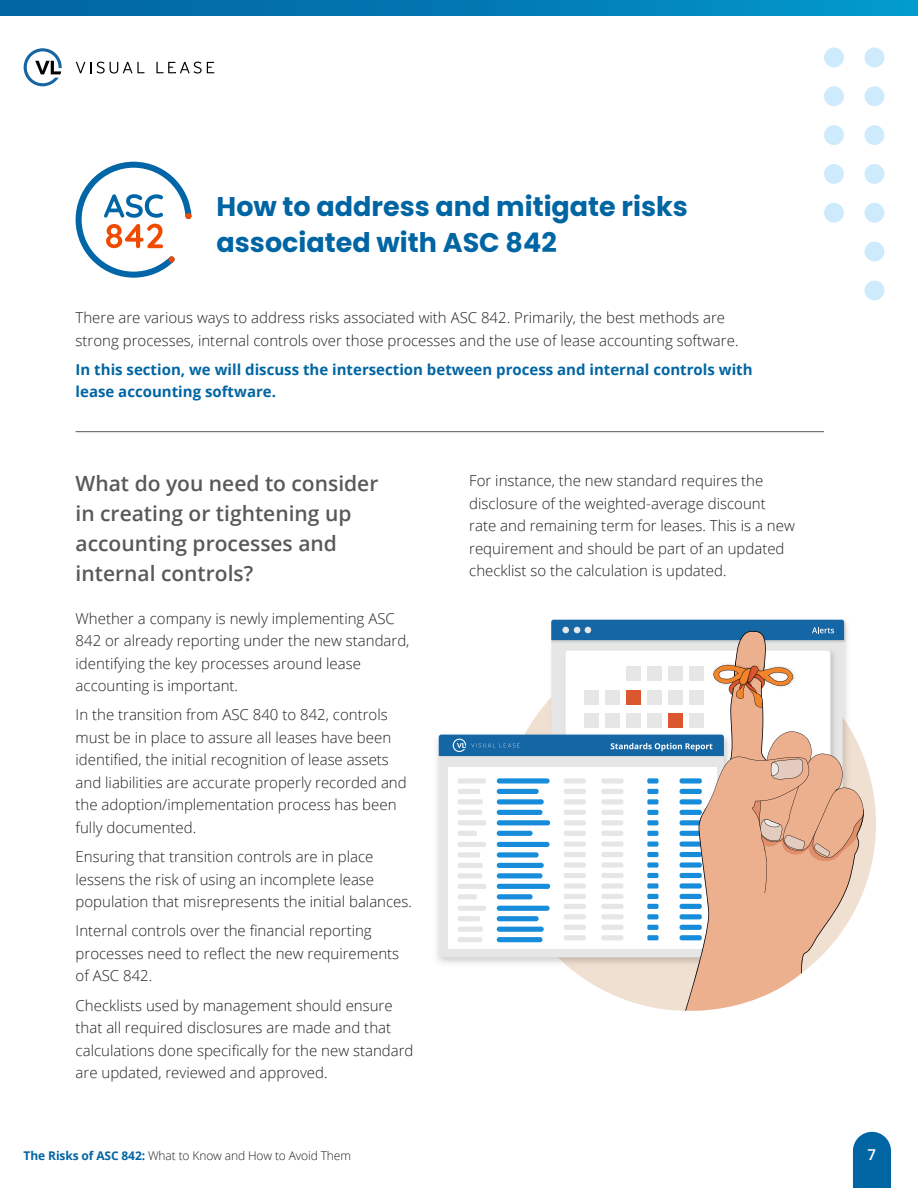
<style>
.page{position:relative;width:918px;height:1188px;background:#fff}
.page>*{position:absolute;margin:0;border:0;box-sizing:border-box;transform-origin:0 0}
.t1{font:700 27px/36px "Poppins";color:#0065a3}
.t2{font:600 21px/30px "Open Sans";color:#595959}
.t3{font:300 15px/22.5px "Open Sans";color:#231f20}
.t4{font:700 15px/22.5px "Open Sans";color:#0065a3}
.t5{font:600 15px "Open Sans";color:#fff}
.t6{font:300 12px "Open Sans";letter-spacing:-.01em;color:#231f20}
.s1{font-weight:700;color:#0065a3}
</style>
<div class="page">
<svg style="left:76px;top:62px;width:15px;height:11px"></svg>
<svg style="left:97px;top:62px;width:47px;height:12px"></svg>
<svg style="left:156px;top:62px;width:58px;height:12px"></svg>
<svg style="left:24px;top:48px;width:38px;height:38px"></svg>
<svg style="left:0;top:0;width:918px;height:15px;background:#017bb4"></svg>
<svg style="left:853px;top:1132px;width:38px;height:56px;background:#126fa9"></svg>
<hr style="left:76px;top:431px;width:748px;height:1px;background:#595959">
<div style="left:865px;top:280px;width:19px;height:20px;background:#ceeafd;border-radius:50%"></div>
<div style="left:865px;top:242px;width:19px;height:20px;background:#ceeafd;border-radius:50%"></div>
<div style="left:865px;top:203px;width:19px;height:20px;background:#ceeafd;border-radius:50%"></div>
<div style="left:865px;top:164px;width:19px;height:20px;background:#ceeafd;border-radius:50%"></div>
<div style="left:865px;top:125px;width:19px;height:20px;background:#ceeafd;border-radius:50%"></div>
<div style="left:865px;top:86px;width:19px;height:20px;background:#ceeafd;border-radius:50%"></div>
<div style="left:865px;top:48px;width:19px;height:19px;background:#ceeafd;border-radius:50%"></div>
<div style="left:824px;top:203px;width:20px;height:20px;background:#ceeafd;border-radius:50%"></div>
<div style="left:824px;top:164px;width:20px;height:20px;background:#ceeafd;border-radius:50%"></div>
<div style="left:824px;top:125px;width:20px;height:20px;background:#ceeafd;border-radius:50%"></div>
<div style="left:824px;top:86px;width:20px;height:20px;background:#ceeafd;border-radius:50%"></div>
<div style="left:824px;top:48px;width:20px;height:19px;background:#ceeafd;border-radius:50%"></div>
<svg style="left:76px;top:162px;width:116px;height:116px"></svg>
<div style="left:502px;top:637px;width:374px;height:374px;background:#f0e0d1;border-radius:50%"></div>
<img style="left:552px;top:619px;width:291px;height:1px">
<img style="left:436px;top:736px;width:66px;height:228px">
<div style="left:439px;top:737px;width:285px;height:220px;background:#e6e6e6;border-radius:3px"></div>
<div style="left:448px;top:767px;width:269px;height:182px;background:#fff"></div>
<div style="left:601px;top:894px;width:23px;height:5px;background:#e6e6e6;border-radius:2px"></div>
<div style="left:601px;top:935px;width:23px;height:5px;background:#e6e6e6;border-radius:2px"></div>
<div style="left:601px;top:904px;width:23px;height:5px;background:#e6e6e6;border-radius:2px"></div>
<div style="left:601px;top:914px;width:23px;height:5px;background:#e6e6e6;border-radius:2px"></div>
<div style="left:601px;top:925px;width:23px;height:5px;background:#e6e6e6;border-radius:2px"></div>
<div style="left:564px;top:894px;width:22px;height:5px;background:#e6e6e6;border-radius:2px"></div>
<div style="left:564px;top:935px;width:22px;height:5px;background:#e6e6e6;border-radius:2px"></div>
<div style="left:564px;top:904px;width:22px;height:5px;background:#e6e6e6;border-radius:2px"></div>
<div style="left:564px;top:914px;width:22px;height:5px;background:#e6e6e6;border-radius:2px"></div>
<div style="left:564px;top:925px;width:22px;height:5px;background:#e6e6e6;border-radius:2px"></div>
<div style="left:647px;top:894px;width:11px;height:5px;background:#178cdb;border-radius:2px"></div>
<div style="left:647px;top:935px;width:11px;height:5px;background:#178cdb;border-radius:2px"></div>
<div style="left:647px;top:904px;width:11px;height:5px;background:#178cdb;border-radius:2px"></div>
<div style="left:647px;top:914px;width:11px;height:5px;background:#178cdb;border-radius:2px"></div>
<div style="left:647px;top:925px;width:11px;height:5px;background:#178cdb;border-radius:2px"></div>
<div style="left:458px;top:894px;width:19px;height:5px;background:#e6e6e6;border-radius:2px"></div>
<div style="left:458px;top:937px;width:24px;height:5px;background:#e6e6e6;border-radius:2px"></div>
<div style="left:458px;top:906px;width:28px;height:5px;background:#e6e6e6;border-radius:2px"></div>
<div style="left:458px;top:916px;width:22px;height:5px;background:#e6e6e6;border-radius:2px"></div>
<div style="left:458px;top:927px;width:25px;height:5px;background:#e6e6e6;border-radius:2px"></div>
<div style="left:497px;top:894px;width:36px;height:5px;background:#178cdb;border-radius:2px"></div>
<div style="left:497px;top:937px;width:45px;height:5px;background:#178cdb;border-radius:2px"></div>
<div style="left:497px;top:906px;width:53px;height:5px;background:#178cdb;border-radius:2px"></div>
<div style="left:497px;top:916px;width:42px;height:5px;background:#178cdb;border-radius:2px"></div>
<div style="left:497px;top:927px;width:47px;height:5px;background:#178cdb;border-radius:2px"></div>
<svg style="left:680px;top:893px;width:183px;height:118px;fill:#edb08f"></svg>
<svg style="left:439px;top:620px;width:425px;height:273px"></svg>
<img style="left:742px;top:671px;width:10px;height:17px">
<p class="t1" style="left:217px;top:188px;width:473px">How to address and mitigate risks associated with ASC 842</p>
<p class="t3" style="left:76px;top:306px;width:664px">There are various ways to address risks associated with ASC 842. Primarily, the best methods are strong processes, internal controls over those processes and the use of lease accounting software.</p>
<p class="t4" style="left:76px;top:358px;width:679px">In this section, we will discuss the intersection between process and internal controls with lease accounting software.</p>
<p class="t2" style="left:76px;top:468px;width:304px">What do you need to consider in creating or tightening up accounting processes and internal controls?</p>
<p class="t3" style="left:76px;top:607px;width:335px">Whether a company is newly implementing ASC 842 or already reporting under the new standard, identifying the key processes around lease accounting is important.</p>
<p class="t3" style="left:76px;top:703px;width:333px">In the transition from ASC 840 to 842, controls must be in place to assure all leases have been identified, the initial recognition of lease assets and liabilities are accurate properly recorded and the adoption/implementation process has been fully documented.</p>
<p class="t3" style="left:76px;top:845px;width:338px">Ensuring that transition controls are in place lessens the risk of using an incomplete lease population that misrepresents the initial balances.</p>
<p class="t3" style="left:76px;top:919px;width:325px">Internal controls over the financial reporting processes need to reflect the new requirements of ASC 842.</p>
<p class="t3" style="left:76px;top:994px;width:339px">Checklists used by management should ensure that all required disclosures are made and that calculations done specifically for the new standard are updated, reviewed and approved.</p>
<p class="t3" style="left:469px;top:469px;width:327px">For instance, the new standard requires the disclosure of the weighted-average discount rate and remaining term for leases. This is a new requirement and should be part of an updated checklist so the calculation is updated.</p>
<p class="t6" style="left:24px;top:1147px;width:329px"><span class="s1">The Risks of ASC 842:</span> What to Know and How to Avoid Them</p>
<p class="t5" style="left:867px;top:1144px;width:10px">7</p>
</div>
